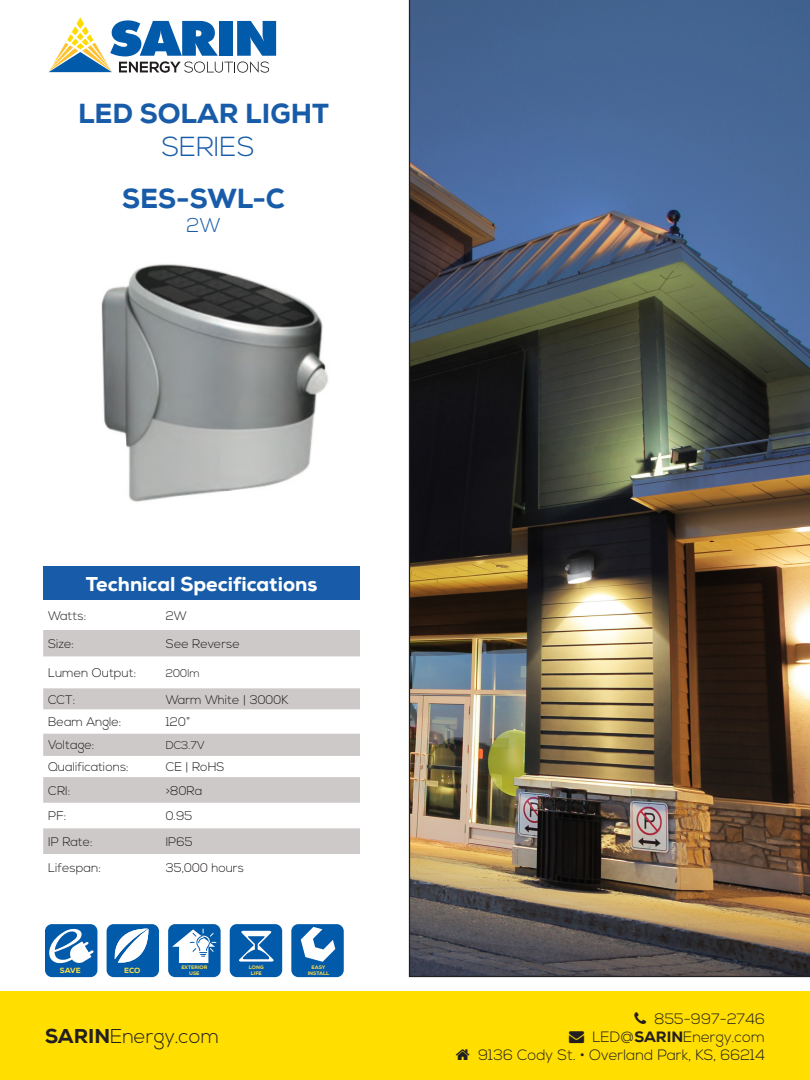
<style>
.page{position:relative;width:810px;height:1080px;background:#fff}
.page>*{position:absolute;margin:0;border:0;box-sizing:border-box;transform-origin:0 0}
.t1{font:800 27.5px "Nexa";color:#185ca9}
.t2{font:300 27.5px "Nexa";color:#185ca9}
.t3{font:800 20px "Nexa";color:#fff}
.t4{font:300 20px "Nexa";color:#231f20}
.t5{font:300 20px "Nexa";color:#185ca9}
.t6{font:300 15px/18px "Nexa";color:#231f20;text-align:right}
.t7{font:300 12.5px "Nexa";color:#231f20}
.t8{font:300 11.25px "Nexa";color:#231f20}
.t9{font:800 7.5px "Nexa";color:#fcdd48}
.t10{font:800 7.5px "Nexa";color:#fcdb48}
.t11{font:800 5px "Nexa";color:#fcdb48}
.s1{font-weight:800}
</style>
<div class="page">
<div style="left:0;top:991px;width:810px;height:89px;background:#ffde00"></div>
<svg style="left:49px;top:17px;width:227px;height:56px"></svg>
<div style="left:43px;top:566px;width:317px;height:34px;background:#185ca9"></div>
<svg style="left:43px;top:630px;width:317px;height:224px;fill:#cdc9c8"></svg>
<img style="left:409px;top:0;width:401px;height:977px">
<img style="left:101px;top:264px;width:227px;height:238px">
<div style="left:107px;top:924px;width:52px;height:53px;background:#015aaa;border-radius:7px"></div>
<svg style="left:114px;top:929px;width:34px;height:34px"></svg>
<div style="left:45px;top:924px;width:52px;height:53px;background:#015aaa;border-radius:7px"></div>
<svg style="left:49px;top:928px;width:45px;height:36px"></svg>
<div style="left:291px;top:924px;width:53px;height:53px;background:#015aaa;border-radius:7px"></div>
<svg style="left:301px;top:927px;width:34px;height:35px"></svg>
<div style="left:230px;top:924px;width:52px;height:53px;background:#015aaa;border-radius:7px"></div>
<svg style="left:239px;top:931px;width:35px;height:31px"></svg>
<div style="left:168px;top:924px;width:53px;height:53px;background:#015aaa;border-radius:7px"></div>
<svg style="left:172px;top:929px;width:44px;height:34px"></svg>
<p class="t1" style="left:78px;top:96px;width:253px">LED SOLAR LIGHT</p>
<p class="t2" style="left:162px;top:130px;width:94px">SERIES</p>
<p class="t1" style="left:122px;top:181px;width:164px">SES-SWL-C</p>
<p class="t5" style="left:187px;top:214px;width:36px">2W</p>
<p class="t3" style="left:86px;top:572px;width:233px">Technical Specifications</p>
<p class="t7" style="left:48px;top:608px;width:40px">Watts:</p>
<p class="t7" style="left:166px;top:608px;width:23px">2W</p>
<p class="t7" style="left:48px;top:636px;width:28px">Size:</p>
<p class="t7" style="left:166px;top:636px;width:76px">See Reverse</p>
<p class="t7" style="left:48px;top:666px;width:90px">Lumen Output:</p>
<p class="t8" style="left:166px;top:666px;width:36px">200lm</p>
<p class="t7" style="left:48px;top:692px;width:29px">CCT:</p>
<p class="t7" style="left:166px;top:692px;width:124px">Warm White | 3000K</p>
<p class="t7" style="left:48px;top:715px;width:75px">Beam Angle:</p>
<p class="t7" style="left:166px;top:715px;width:26px">120°</p>
<p class="t7" style="left:48px;top:738px;width:48px">Voltage:</p>
<p class="t8" style="left:166px;top:739px;width:41px">DC3.7V</p>
<p class="t7" style="left:48px;top:760px;width:82px">Qualifications:</p>
<p class="t7" style="left:166px;top:760px;width:60px">CE | RoHS</p>
<p class="t7" style="left:48px;top:783px;width:24px">CRI:</p>
<p class="t7" style="left:166px;top:783px;width:38px">&gt;80Ra</p>
<p class="t7" style="left:48px;top:809px;width:20px">PF:</p>
<p class="t7" style="left:166px;top:809px;width:28px">0.95</p>
<p class="t7" style="left:48px;top:834px;width:46px">IP Rate:</p>
<p class="t7" style="left:166px;top:834px;width:28px">IP65</p>
<p class="t7" style="left:48px;top:860px;width:54px">Lifespan:</p>
<p class="t7" style="left:166px;top:860px;width:80px">35,000 hours</p>
<p class="t9" style="left:60px;top:965px;width:22px">SAVE</p>
<p class="t10" style="left:124px;top:965px;width:18px">ECO</p>
<p class="t11" style="left:181px;top:964px;width:28px">EXTERIOR</p>
<p class="t11" style="left:189px;top:970px;width:12px">USE</p>
<p class="t11" style="left:249px;top:964px;width:16px">LONG</p>
<p class="t11" style="left:251px;top:970px;width:12px">LIFE</p>
<p class="t11" style="left:312px;top:964px;width:15px">EASY</p>
<p class="t11" style="left:308px;top:970px;width:23px">INSTALL</p>
<h2 class="t4" style="left:45px;top:1024px;width:176px"><span class="s1">SARIN</span>Energy.com</h2>
<p class="t6" style="left:654px;top:1010px;width:112px">855-997-2746</p>
<p class="t6" style="left:478px;top:1028px;width:288px">→ LED@<span class="s1">SARIN</span>Energy.com<br>9136 Cody St. • Overland Park, KS, 66214</p>
</div>
